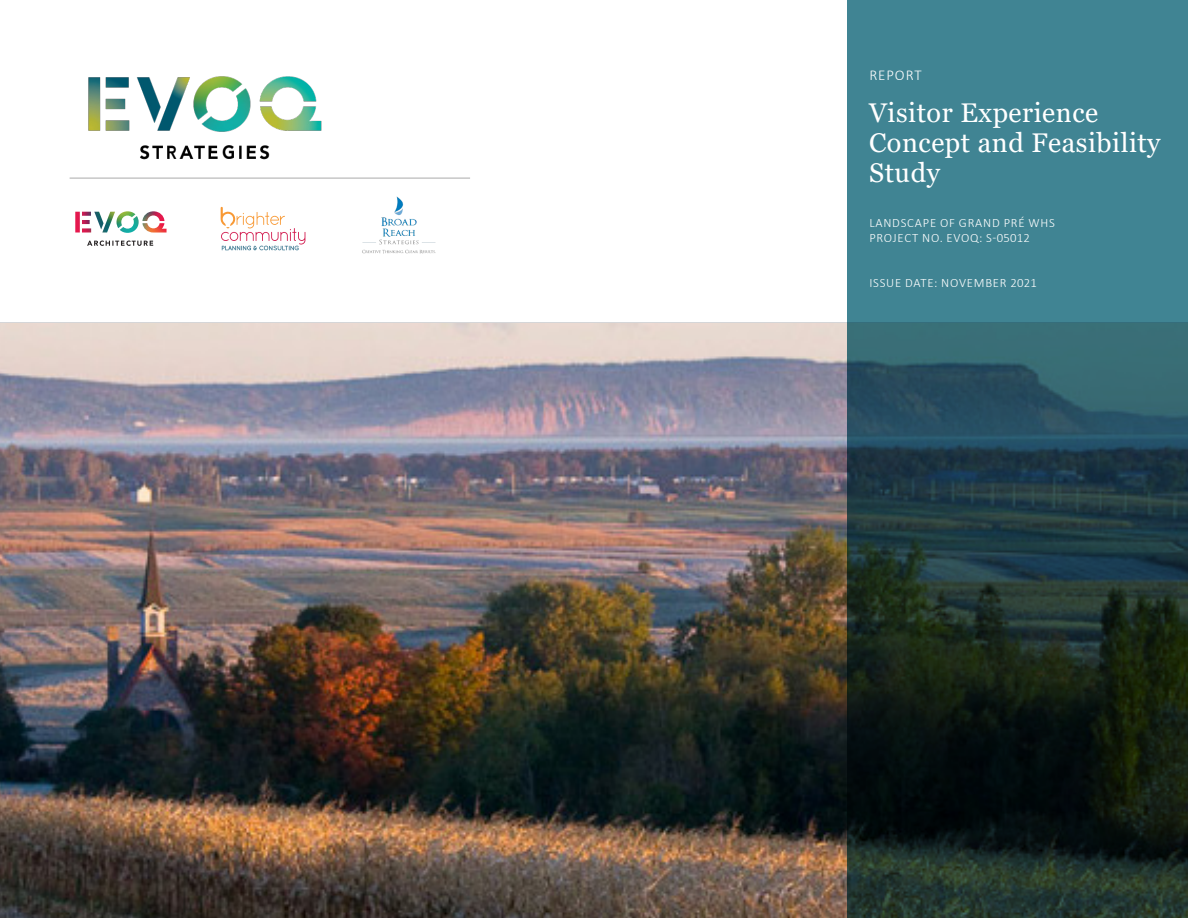
<style>
.page{position:relative;width:1188px;height:918px;background:#fff}
.page>*{position:absolute;margin:0;border:0;box-sizing:border-box;transform-origin:0 0}
.t1{font:27px/30px "Georgia";letter-spacing:.02em;color:#fff}
.t2{font:300 15px "Calibri";letter-spacing:.06em;color:#fff}
.t3{font:300 12.75px/15px "Calibri";letter-spacing:.06em;color:#fff}
</style>
<div class="page">
<img style="left:102px;top:211px;width:37px;height:22px">
<img style="left:142px;top:211px;width:25px;height:22px">
<img style="left:94px;top:212px;width:10px;height:18px">
<img style="left:75px;top:212px;width:16px;height:21px">
<svg style="left:87px;top:241px;width:66px;height:5px"></svg>
<img style="left:1px;top:323px;width:847px;height:595px">
<svg style="left:221px;top:207px;width:84px;height:43px"></svg>
<img style="left:362px;top:196px;width:74px;height:58px">
<img style="left:88px;top:76px;width:234px;height:84px">
<svg style="left:848px;top:0;width:340px;height:918px;background:#294f55"></svg>
<hr style="left:70px;top:178px;width:400px;height:1px;background:#aaa">
<p class="t2" style="left:869px;top:65px;width:54px">REPORT</p>
<h1 class="t1" style="left:869px;top:98px;width:293px">Visitor Experience<br>Concept and Feasibility<br>Study</h1>
<p class="t3" style="left:869px;top:215px;width:187px">LANDSCAPE OF GRAND PRÉ WHS<br>PROJECT NO. EVOQ: S-05012</p>
<p class="t3" style="left:869px;top:275px;width:169px">ISSUE DATE: NOVEMBER 2021</p>
</div>
